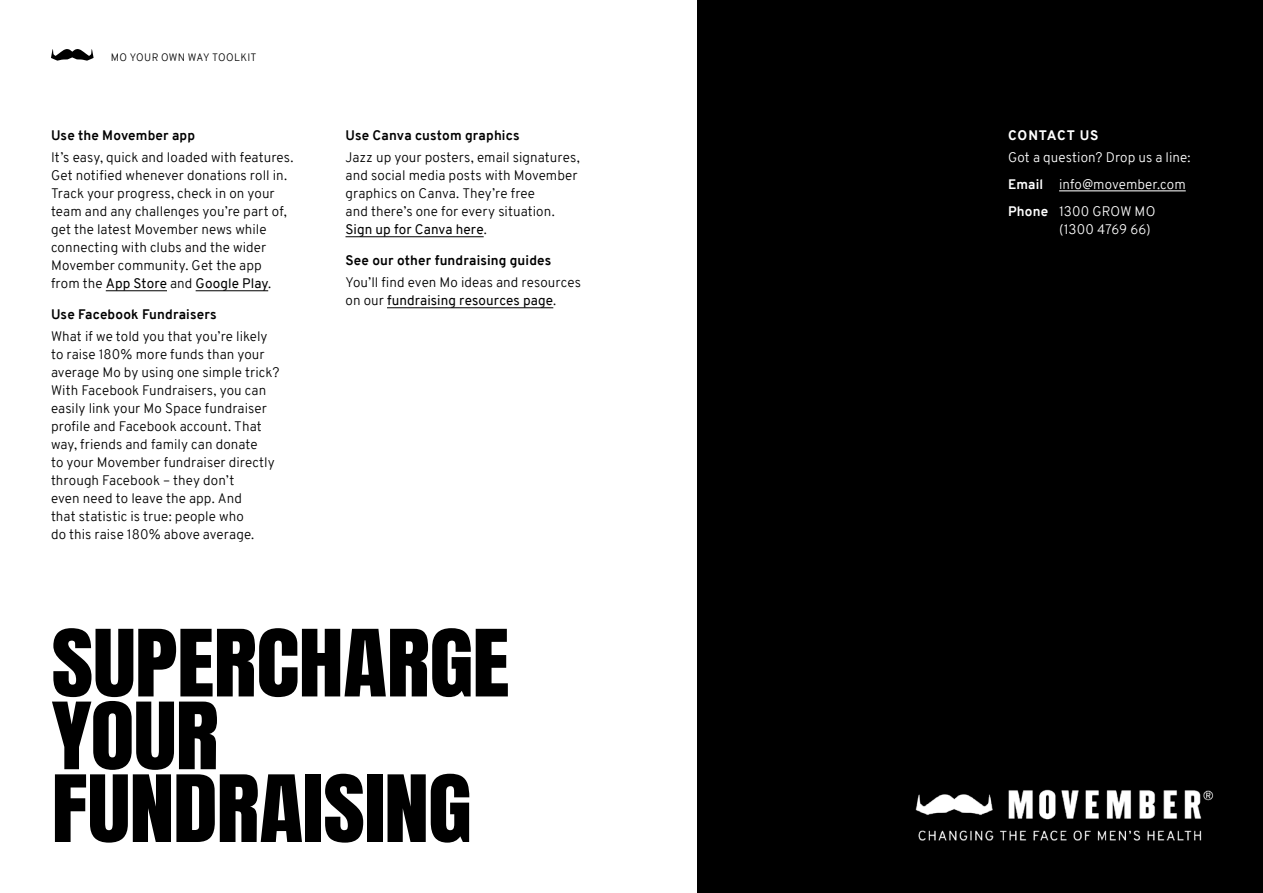
<style>
.page{position:relative;width:1263px;height:893px;background:#fff}
.page>*{position:absolute;margin:0;border:0;box-sizing:border-box;transform-origin:0 0}
.t1{font:78.75px/72.8px "Anton";letter-spacing:-.01em;color:#000;scale:1.15 1}
.t2{font:300 13.5px/18px "Overpass";letter-spacing:.005em;color:#000}
.t3{font:700 13.5px "Overpass";letter-spacing:.01em;color:#000}
.t4{font:300 13.5px/26.5px "Overpass";letter-spacing:.005em;color:#fff}
.t5{font:800 13.5px "Overpass";letter-spacing:.06em;color:#fff}
.t6{font:300 10.5px "Overpass";letter-spacing:.025em;color:#000}
.s1{font-weight:400}
.s2{font-weight:700}
</style>
<div class="page">
<div style="left:697px;top:0;width:566px;height:893px;background:#000"></div>
<svg style="left:51px;top:49px;width:43px;height:12px"></svg>
<hr style="left:106px;top:290px;width:61px;height:1px;background:#000">
<hr style="left:196px;top:290px;width:72px;height:1px;background:#000">
<hr style="left:345px;top:236px;width:139px;height:1px;background:#000">
<hr style="left:387px;top:307px;width:166px;height:1px;background:#000">
<hr style="left:1059px;top:190px;width:127px;height:1px;background:#fff">
<img style="left:915px;top:789px;width:299px;height:52px">
<p class="t6" style="left:111px;top:49px;width:147px">MO YOUR OWN WAY TOOLKIT</p>
<p class="t3" style="left:51px;top:126px;width:146px">Use the Movember app</p>
<p class="t2" style="left:51px;top:149px;width:244px">It’s easy, quick and loaded with features.<br>Get notified whenever donations roll in.<br>Track your progress, check in on your team and any challenges you’re part of, get the latest Movember news while connecting with clubs and the wider Movember community. Get the app from the <span class="s1">App Store</span> and <span class="s1">Google Play</span>.</p>
<p class="t3" style="left:51px;top:305px;width:167px">Use Facebook Fundraisers</p>
<p class="t2" style="left:51px;top:328px;width:230px">What if we told you that you’re likely to raise 180% more funds than your average Mo by using one simple trick?<br>With Facebook Fundraisers, you can easily link your Mo Space fundraiser profile and Facebook account. That way, friends and family can donate<br>to your Movember fundraiser directly through Facebook – they don’t<br>even need to leave the app. And<br>that statistic is true: people who<br>do this raise 180% above average.</p>
<p class="t3" style="left:345px;top:126px;width:176px">Use Canva custom graphics</p>
<p class="t2" style="left:345px;top:149px;width:236px">Jazz up your posters, email signatures, and social media posts with Movember graphics on Canva. They’re free<br>and there’s one for every situation.<br><span class="s1">Sign up for Canva here</span>.</p>
<p class="t3" style="left:345px;top:251px;width:207px">See our other fundraising guides</p>
<p class="t2" style="left:345px;top:274px;width:237px">You’ll find even Mo ideas and resources on our <span class="s1">fundraising resources page</span>.</p>
<h1 class="t1" style="left:51px;top:633px;width:400px">SUPERCHARGE<br>YOUR<br>FUNDRAISING</h1>
<p class="t5" style="left:1008px;top:126px;width:92px">CONTACT US</p>
<p class="t4" style="left:1008px;top:145px;width:184px">Got a question? Drop us a line:<br><span class="s2">Email</span> info@movember.com<br><span class="s2">Phone</span> 1300 GROW MO</p>
<p class="t4" style="left:1059px;top:216px;width:93px">(1300 4769 66)</p>
</div>
